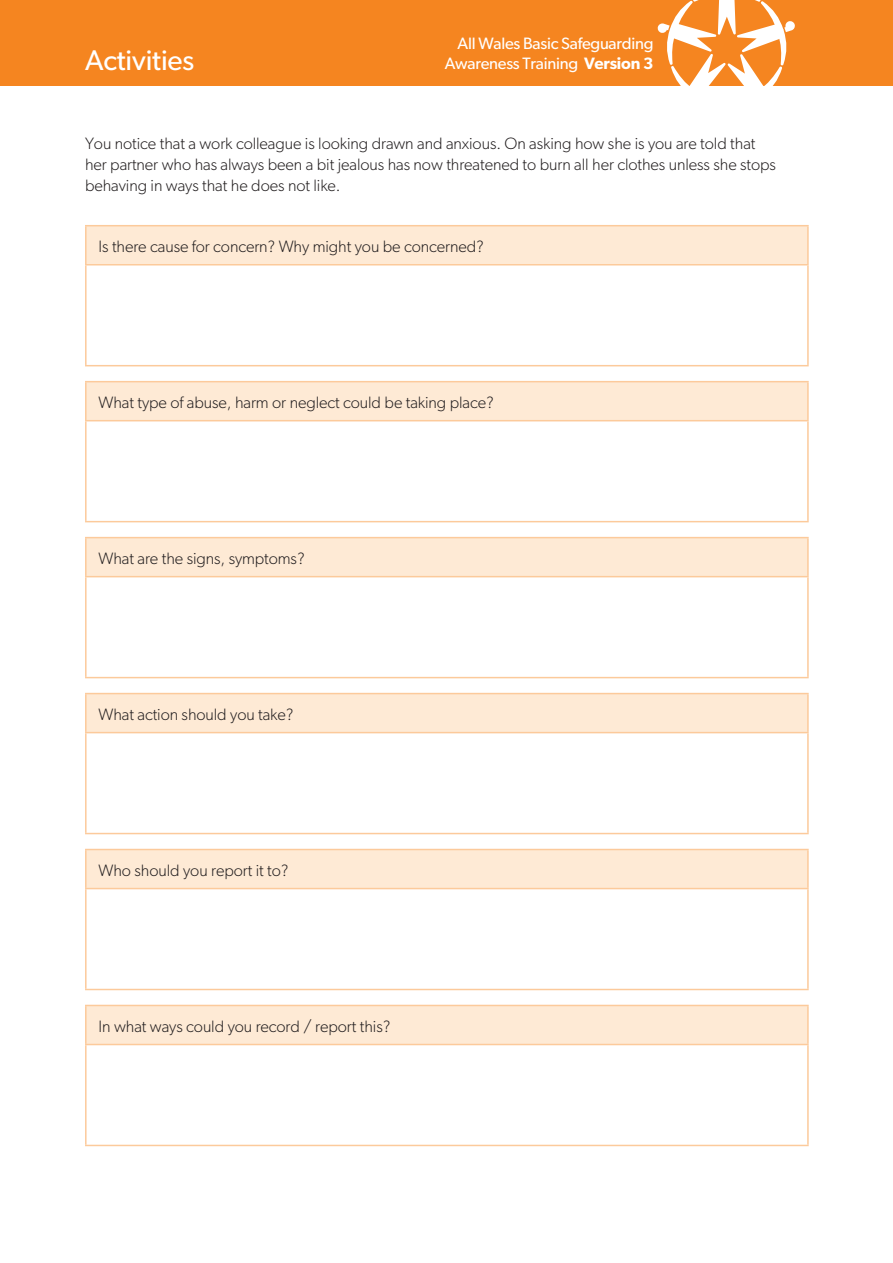
<style>
.page{position:relative;width:893px;height:1263px;background:#fff}
.page>*{position:absolute;margin:0;border:0;box-sizing:border-box;transform-origin:0 0}
.t1{font:28.5px "Gibson";letter-spacing:-.005em;color:#fff}
.t2{font:300 16.5px/21px "Gibson";letter-spacing:-.005em;color:#231f20}
.t3{font:16.5px "Gibson";letter-spacing:-.015em;color:#fff}
.s1{font-weight:600}
</style>
<div class="page">
<div style="left:0;top:0;width:893px;height:86px;background:#f58520"></div>
<svg style="left:658px;top:0;width:137px;height:86px"></svg>
<div style="left:86px;top:226px;width:722px;height:39px;background:#feead5"></div>
<hr style="left:85px;top:225px;width:724px;height:1px;background:#fcca9b">
<hr style="left:85px;top:226px;width:2px;height:38px;background:#fcca9b">
<hr style="left:807px;top:226px;width:2px;height:38px;background:#fcca9b">
<hr style="left:85px;top:264px;width:724px;height:1px;background:#fcca9b">
<hr style="left:85px;top:265px;width:2px;height:100px;background:#fcca9b">
<hr style="left:807px;top:265px;width:2px;height:100px;background:#fcca9b">
<hr style="left:85px;top:365px;width:724px;height:1px;background:#fcca9b">
<div style="left:86px;top:382px;width:722px;height:39px;background:#feead5"></div>
<hr style="left:85px;top:381px;width:724px;height:1px;background:#fcca9b">
<hr style="left:85px;top:382px;width:2px;height:38px;background:#fcca9b">
<hr style="left:807px;top:382px;width:2px;height:38px;background:#fcca9b">
<hr style="left:85px;top:420px;width:724px;height:1px;background:#fcca9b">
<hr style="left:85px;top:421px;width:2px;height:100px;background:#fcca9b">
<hr style="left:807px;top:421px;width:2px;height:100px;background:#fcca9b">
<hr style="left:85px;top:521px;width:724px;height:1px;background:#fcca9b">
<div style="left:86px;top:538px;width:722px;height:39px;background:#feead5"></div>
<hr style="left:85px;top:537px;width:724px;height:1px;background:#fcca9b">
<hr style="left:85px;top:538px;width:2px;height:38px;background:#fcca9b">
<hr style="left:807px;top:538px;width:2px;height:38px;background:#fcca9b">
<hr style="left:85px;top:576px;width:724px;height:1px;background:#fcca9b">
<hr style="left:85px;top:577px;width:2px;height:100px;background:#fcca9b">
<hr style="left:807px;top:577px;width:2px;height:100px;background:#fcca9b">
<hr style="left:85px;top:677px;width:724px;height:1px;background:#fcca9b">
<div style="left:86px;top:693px;width:722px;height:40px;background:#feead5"></div>
<hr style="left:85px;top:693px;width:724px;height:1px;background:#fcca9b">
<hr style="left:85px;top:694px;width:2px;height:38px;background:#fcca9b">
<hr style="left:807px;top:694px;width:2px;height:38px;background:#fcca9b">
<hr style="left:85px;top:732px;width:724px;height:1px;background:#fcca9b">
<hr style="left:85px;top:733px;width:2px;height:100px;background:#fcca9b">
<hr style="left:807px;top:733px;width:2px;height:100px;background:#fcca9b">
<hr style="left:85px;top:833px;width:724px;height:1px;background:#fcca9b">
<div style="left:86px;top:849px;width:722px;height:39px;background:#feead5"></div>
<hr style="left:85px;top:849px;width:724px;height:1px;background:#fcca9b">
<hr style="left:85px;top:850px;width:2px;height:38px;background:#fcca9b">
<hr style="left:807px;top:850px;width:2px;height:38px;background:#fcca9b">
<hr style="left:85px;top:888px;width:724px;height:1px;background:#fcca9b">
<hr style="left:85px;top:889px;width:2px;height:100px;background:#fcca9b">
<hr style="left:807px;top:889px;width:2px;height:100px;background:#fcca9b">
<hr style="left:85px;top:989px;width:724px;height:1px;background:#fcca9b">
<div style="left:86px;top:1005px;width:722px;height:39px;background:#feead5"></div>
<hr style="left:85px;top:1005px;width:724px;height:1px;background:#fcca9b">
<hr style="left:85px;top:1006px;width:2px;height:38px;background:#fcca9b">
<hr style="left:807px;top:1006px;width:2px;height:38px;background:#fcca9b">
<hr style="left:85px;top:1044px;width:724px;height:1px;background:#fcca9b">
<hr style="left:85px;top:1045px;width:2px;height:100px;background:#fcca9b">
<hr style="left:807px;top:1045px;width:2px;height:100px;background:#fcca9b">
<hr style="left:85px;top:1145px;width:724px;height:1px;background:#fcca9b">
<p class="t3" style="left:458px;top:33px;width:197px">All Wales Basic Safeguarding</p>
<h1 class="t1" style="left:85px;top:43px;width:111px">Activities</h1>
<p class="t3" style="left:445px;top:53px;width:210px">Awareness Training <span class="s1">Version 3</span></p>
<p class="t2" style="left:85px;top:133px;width:692px">You notice that a work colleague is looking drawn and anxious. On asking how she is you are told that her partner who has always been a bit jealous has now threatened to burn all her clothes unless she stops behaving in ways that he does not like.</p>
<p class="t2" style="left:99px;top:235px;width:387px">Is there cause for concern? Why might you be concerned?</p>
<p class="t2" style="left:99px;top:391px;width:397px">What type of abuse, harm or neglect could be taking place?</p>
<p class="t2" style="left:99px;top:547px;width:208px">What are the signs, symptoms?</p>
<p class="t2" style="left:99px;top:703px;width:196px">What action should you take?</p>
<p class="t2" style="left:99px;top:859px;width:192px">Who should you report it to?</p>
<p class="t2" style="left:99px;top:1015px;width:293px">In what ways could you record / report this?</p>
</div>
